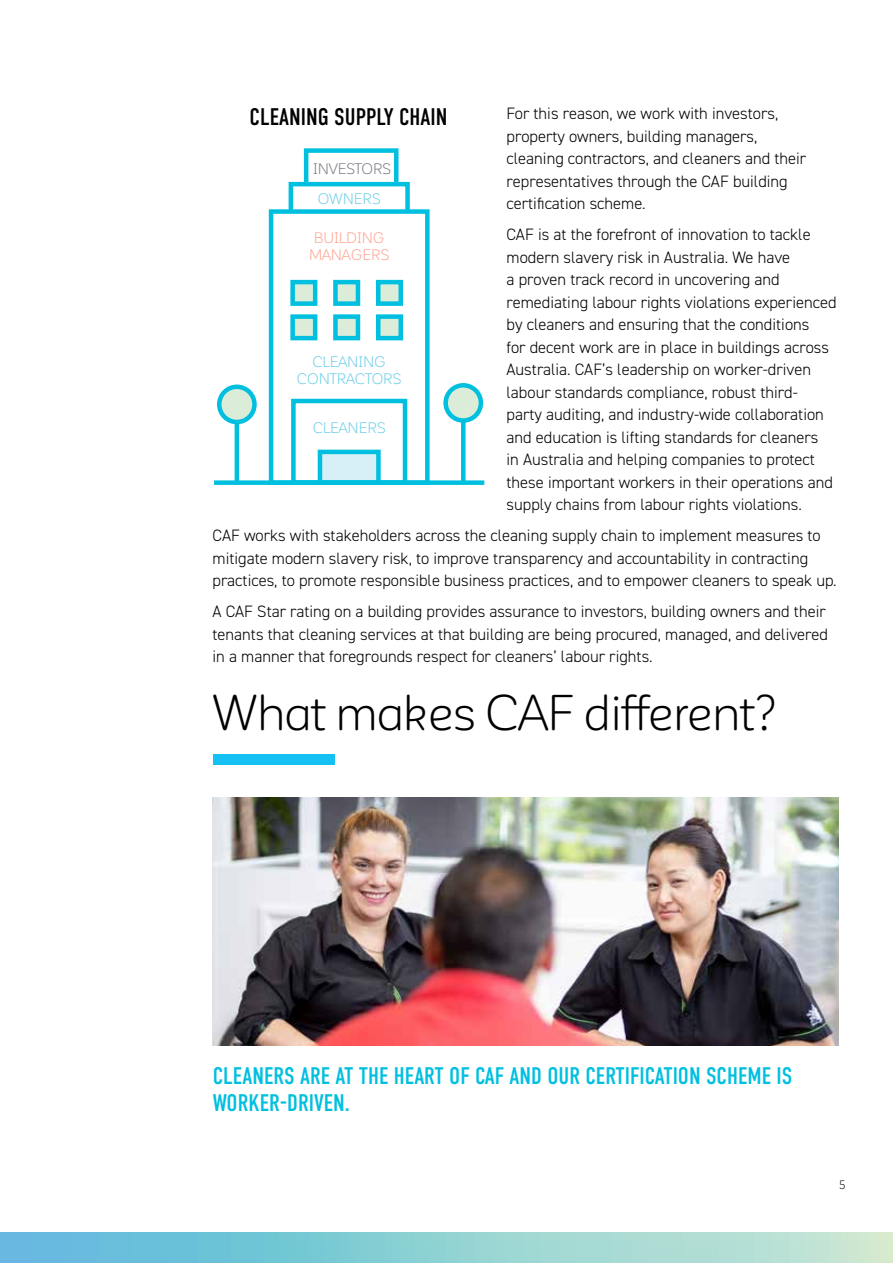
<style>
.page{position:relative;width:893px;height:1263px;background:#fff}
.page>*{position:absolute;margin:0;border:0;box-sizing:border-box;transform-origin:0 0}
.t1{font:49.5px "Corporative Sans Rd Alt";letter-spacing:-.025em;color:#000}
.t2{font:24px/27px "DIN Condensed";color:#00bfdf}
.t3{font:24px "DIN Condensed";color:#000}
.t4{font:300 16.5px/22.5px "DIN2014";color:#000}
.t5{font:15px/16.5px "Corporative Sans Rd Alt";letter-spacing:-.005em;color:#6acce6;text-align:center}
.t6{font:15px/16.5px "Corporative Sans Rd Alt";letter-spacing:-.005em;color:#ffa18c;text-align:center}
.t7{font:15px "Corporative Sans Rd Alt";letter-spacing:-.01em;color:#73777f}
.t8{font:12px "Corporative Sans Rd Alt";color:#000}
</style>
<div class="page">
<svg style="left:1px;top:1232px;width:892px;height:31px"></svg>
<div style="left:213px;top:754px;width:121px;height:11px;background:#15c1f3"></div>
<hr style="left:461px;top:421px;width:4px;height:62px;background:#00bfdf">
<div style="left:290px;top:280px;width:27px;height:26px;background:#dbedd9;border:4px solid #00bfdf"></div>
<div style="left:333px;top:280px;width:27px;height:26px;background:#dbedd9;border:4px solid #00bfdf"></div>
<div style="left:376px;top:280px;width:27px;height:26px;background:#dbedd9;border:4px solid #00bfdf"></div>
<div style="left:269px;top:209px;width:161px;height:276px;border:4px solid #00bfdf"></div>
<div style="left:289px;top:182px;width:121px;height:32px;border:4px solid #00bfdf"></div>
<div style="left:304px;top:148px;width:94px;height:39px;border:4px solid #00bfdf"></div>
<div style="left:318px;top:450px;width:63px;height:35px;background:#d7eff6;border:4px solid #00bfdf"></div>
<div style="left:291px;top:399px;width:116px;height:86px;border:4px solid #00bfdf"></div>
<div style="left:214px;top:480px;width:270px;height:5px;background:#00bfdf"></div>
<hr style="left:235px;top:422px;width:4px;height:61px;background:#00bfdf">
<svg style="left:219px;top:387px;width:35px;height:35px"></svg>
<div style="left:217px;top:384px;width:40px;height:40px;border:4px solid #00bfdf;border-radius:50%"></div>
<svg style="left:446px;top:385px;width:35px;height:35px"></svg>
<div style="left:443px;top:383px;width:40px;height:40px;border:4px solid #00bfdf;border-radius:50%"></div>
<img style="left:213px;top:797px;width:626px;height:248px">
<div style="left:290px;top:314px;width:27px;height:26px;background:#dbedd9;border:4px solid #00bfdf"></div>
<div style="left:333px;top:314px;width:27px;height:26px;background:#dbedd9;border:4px solid #00bfdf"></div>
<div style="left:376px;top:314px;width:27px;height:26px;background:#dbedd9;border:4px solid #00bfdf"></div>
<h2 class="t3" style="left:250px;top:103px;width:199px">CLEANING SUPPLY CHAIN</h2>
<p class="t4" style="left:506px;top:102px;width:301px">For this reason, we work with investors, property owners, building managers, cleaning contractors, and cleaners and their representatives through the CAF building certification scheme.</p>
<p class="t4" style="left:506px;top:223px;width:331px">CAF is at the forefront of innovation to tackle modern slavery risk in Australia. We have<br>a proven track record in uncovering and remediating labour rights violations experienced by cleaners and ensuring that the conditions<br>for decent work are in place in buildings across Australia. CAF’s leadership on worker-driven labour standards compliance, robust third&shy;party auditing, and industry-wide collaboration and education is lifting standards for cleaners<br>in Australia and helping companies to protect these important workers in their operations and supply chains from labour rights violations.</p>
<p class="t4" style="left:213px;top:524px;width:626px">CAF works with stakeholders across the cleaning supply chain to implement measures to mitigate modern slavery risk, to improve transparency and accountability in contracting practices, to promote responsible business practices, and to empower cleaners to speak up.</p>
<p class="t4" style="left:213px;top:600px;width:617px">A CAF Star rating on a building provides assurance to investors, building owners and their tenants that cleaning services at that building are being procured, managed, and delivered in a manner that foregrounds respect for cleaners’ labour rights.</p>
<h1 class="t1" style="left:213px;top:686px;width:568px">What makes CAF different?</h1>
<p class="t7" style="left:313px;top:160px;width:79px">INVESTORS</p>
<p class="t5" style="left:318px;top:190px;width:64px">OWNERS</p>
<p class="t6" style="left:309px;top:230px;width:81px">BUILDING<br>MANAGERS</p>
<p class="t5" style="left:297px;top:354px;width:106px">CLEANING<br>CONTRACTORS</p>
<p class="t5" style="left:313px;top:419px;width:74px">CLEANERS</p>
<h2 class="t2" style="left:213px;top:1062px;width:581px">CLEANERS ARE AT THE HEART OF CAF AND OUR CERTIFICATION SCHEME IS<br>WORKER-DRIVEN.</h2>
<p class="t8" style="left:839px;top:1178px;width:8px">5</p>
</div>
